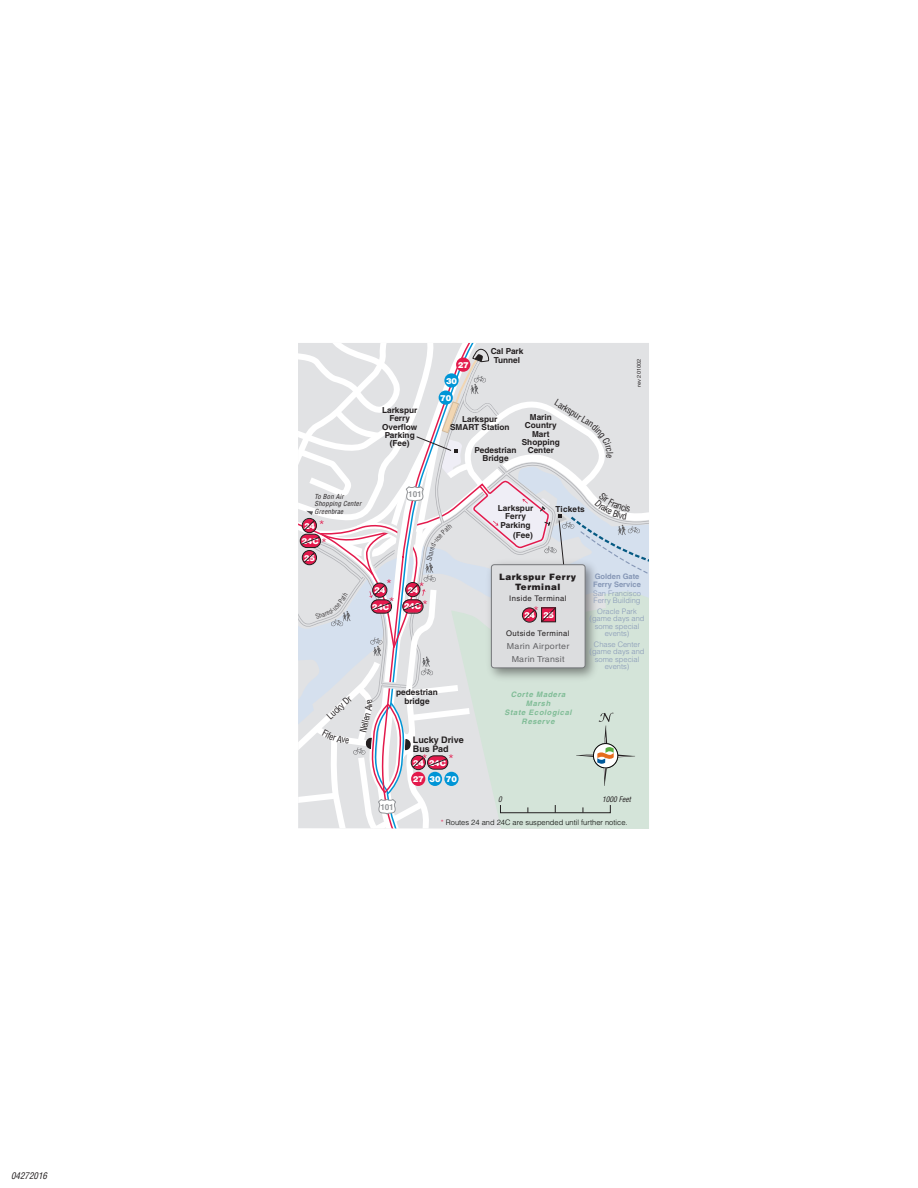
<style>
.page{position:relative;width:918px;height:1188px;background:#fff}
.page>*{position:absolute;margin:0;border:0;box-sizing:border-box;transform-origin:0 0}
.t1{font:300 13.5px "Helvetica";color:#e31a4c}
.t2{font:condensed 9px "Helvetica";color:#231f20}
.t3{font:700 9px/9.8px "Helvetica";color:#231f20}
.t4{font:italic condensed 9px "Helvetica";color:#231f20}
.t5{font:900 8.85px/10.5px "Helvetica";letter-spacing:.06em;color:#231f20;text-align:center}
.t6{font:700 8.25px/8.2px "Helvetica";color:#231f20;text-align:center}
.t7{font:900 8.25px "Helvetica";color:#fff}
.t8{font:8.25px "Helvetica";letter-spacing:.025em;color:#636366;scale:1.07 1}
.t9{font:700 8.25px "Helvetica";letter-spacing:.025em;color:#231f20}
.t10{font:700 8.25px "Helvetica";letter-spacing:-.025em;color:#939598}
.t11{font:7.65px "Helvetica";letter-spacing:.05em;color:#231f20}
.t12{font:300 7.5px/7.5px "Helvetica";color:#8697b6;text-align:center}
.t13{font:300 7.5px "Helvetica";color:#040503}
.t14{font:italic 700 7.5px/9px "Helvetica";letter-spacing:.08em;color:#7fbc96;text-align:center}
.t15{font:700 7.5px/7.5px "Helvetica";color:#8697b6}
.t16{font:italic condensed 7.5px "Helvetica";color:#231f20}
.t17{font:italic condensed 6.75px/7.5px "Helvetica";letter-spacing:.025em;color:#231f20}
.t18{font:300 condensed 6.75px "Helvetica";color:#231f20}
.t19{font:5.25px "Helvetica Neue LT Std";color:#231f20;scale:1.07 1}
.s1{color:#e31a4c}
</style>
<div class="page">
<svg style="left:298px;top:343px;width:351px;height:486px;background:#dcdddf"></svg>
<p class="t4" style="left:11px;top:1170px;width:38px">04272016</p>
<p class="t6" style="left:382px;top:406px;width:37px">Larkspur<br>Ferry<br>Overflow<br>Parking (Fee)</p>
<p class="t17" style="left:314px;top:492px;width:48px">To Bon Air<br>Shopping Center<br>Greenbrae</p>
<h1 class="t1" style="left:319px;top:516px;width:7px">*</h1>
<p class="t7" style="left:304px;top:521px;width:13px">24</p>
<p class="t7" style="left:304px;top:552px;width:13px">25</p>
<p class="t7" style="left:301px;top:536px;width:19px">24C</p>
<h1 class="t1" style="left:321px;top:535px;width:7px">*</h1>
<p class="t18" style="left:314px;top:613px;width:19px;rotate:-21deg">Shared</p>
<p class="t10" style="left:408px;top:489px;width:15px">101</p>
<h1 class="t1" style="left:386px;top:576px;width:7px">*</h1>
<p class="t7" style="left:374px;top:585px;width:13px">24</p>
<h1 class="t1" style="left:419px;top:579px;width:7px">*</h1>
<p class="t7" style="left:407px;top:585px;width:13px">24</p>
<h1 class="t1" style="left:389px;top:596px;width:40px">* *</h1>
<p class="t7" style="left:404px;top:601px;width:19px">24C</p>
<p class="t7" style="left:372px;top:601px;width:19px">24C</p>
<p class="t7" style="left:458px;top:359px;width:13px">27</p>
<p class="t7" style="left:446px;top:375px;width:13px">30</p>
<p class="t6" style="left:491px;top:347px;width:34px">Cal Park<br>Tunnel</p>
<p class="t7" style="left:440px;top:392px;width:13px">70</p>
<p class="t2" style="left:558px;top:397px;width:46px;rotate:32deg">Larkspur Lan</p>
<p class="t6" style="left:522px;top:413px;width:40px">Marin<br>Country<br>Mart<br>Shopping<br>Center</p>
<p class="t6" style="left:450px;top:415px;width:61px">Larkspur<br>SMART Station</p>
<p class="t6" style="left:475px;top:445px;width:43px">Pedestrian<br>Bridge</p>
<p class="t6" style="left:498px;top:504px;width:37px">Larkspur<br>Ferry<br>Parking</p>
<p class="t6" style="left:513px;top:530px;width:21px">(Fee)</p>
<p class="t9" style="left:555px;top:504px;width:31px">Tickets</p>
<p class="t19" style="left:636px;top:387px;width:28px;rotate:-90deg">rev 201002</p>
<p class="t5" style="left:499px;top:571px;width:79px">Larkspur Ferry<br>Terminal</p>
<p class="t11" style="left:509px;top:594px;width:59px">Inside Terminal</p>
<p class="t11" style="left:506px;top:629px;width:65px">Outside Terminal</p>
<h1 class="t1" style="left:534px;top:603px;width:7px">*</h1>
<p class="t7" style="left:543px;top:609px;width:13px">25</p>
<p class="t7" style="left:524px;top:610px;width:13px">24</p>
<p class="t8" style="left:507px;top:642px;width:60px">Marin Airporter</p>
<p class="t8" style="left:512px;top:654px;width:51px">Marin Transit</p>
<p class="t15" style="left:593px;top:573px;width:49px">Golden Gate<br>Ferry Service</p>
<p class="t12" style="left:593px;top:589px;width:49px;text-align:left">San Francisco<br>Ferry Building</p>
<p class="t12" style="left:590px;top:607px;width:57px">Oracle Park (game days and some special events)</p>
<p class="t12" style="left:590px;top:640px;width:57px">Chase Center (game days and some special events)</p>
<p class="t2" style="left:324px;top:714px;width:32px;rotate:-43deg">Lucky Dr</p>
<p class="t2" style="left:357px;top:731px;width:22px;rotate:-76deg">Nellen</p>
<p class="t6" style="left:396px;top:688px;width:43px">pedestrian bridge</p>
<p class="t3" style="left:413px;top:734px;width:52px">Lucky Drive<br>Bus Pad</p>
<h1 class="t1" style="left:422px;top:751px;width:33px">* *</h1>
<p class="t7" style="left:429px;top:757px;width:19px">24C</p>
<p class="t7" style="left:413px;top:757px;width:13px">24</p>
<p class="t10" style="left:381px;top:802px;width:15px">101</p>
<p class="t7" style="left:413px;top:774px;width:13px">27</p>
<p class="t7" style="left:430px;top:774px;width:29px">30 70</p>
<p class="t14" style="left:505px;top:690px;width:68px">Corte Madera<br>Marsh<br>State Ecological<br>Reserve</p>
<p class="t16" style="left:498px;top:795px;width:5px">0</p>
<p class="t16" style="left:602px;top:795px;width:30px">1000 Feet</p>
<p class="t13" style="left:441px;top:818px;width:188px"><span class="s1">*</span> Routes 24 and 24C are suspended until further notice.</p>
</div>
